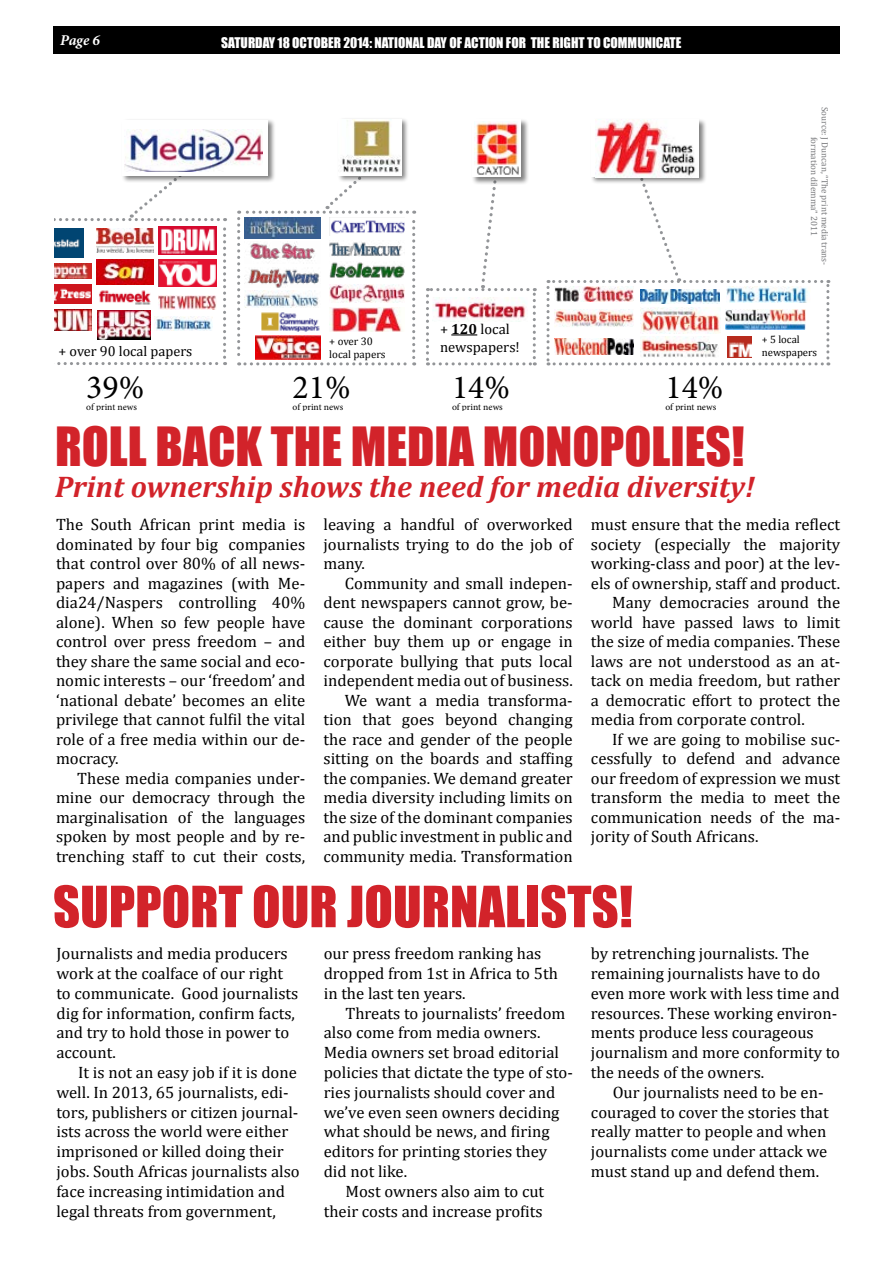
<style>
.page{position:relative;width:893px;height:1263px;background:#fff}
.page>*{position:absolute;margin:0;border:0;box-sizing:border-box;transform-origin:0 0}
.t1{font:52.5px "Impact";color:#d2232a}
.t2{font:49.65px "Impact";color:#d2232a}
.t3{font:33.75px "Minion Pro";color:#000}
.t4{font:italic 700 30px "Cambria";color:#d2232a}
.t5{font:16.5px/19.5px "Cambria";color:#000}
.t6{font:italic 700 15px "Minion Pro";color:#fff}
.t7{font:14.55px/17.5px "Cambria";color:#000}
.t8{font:14.25px "Cambria";color:#000}
.t9{font:13.5px "Impact";color:#fff}
.t10{font:10.95px/13px "Cambria";color:#000}
.t11{font:10.65px/12.9px "Cambria";color:#000}
.t12{font:9.6px "Minion Pro";color:#000}
.t13{font:9px/10.8px "Cambria";color:#77787b;text-align:center}
.s1{font-weight:700}
</style>
<div class="page">
<div style="left:54px;top:26px;width:786px;height:27px;background:#000"></div>
<img style="left:54px;top:183px;width:172px;height:182px">
<img style="left:237px;top:183px;width:178px;height:182px">
<img style="left:260px;top:311px;width:60px;height:21px">
<img style="left:256px;top:335px;width:64px;height:24px">
<div style="left:337px;top:117px;width:73px;height:66px;background:#000;opacity:.5"></div>
<img style="left:339px;top:119px;width:63px;height:57px">
<svg style="left:546px;top:185px;width:283px;height:180px"></svg>
<svg style="left:426px;top:187px;width:110px;height:178px"></svg>
<div style="left:471px;top:118px;width:58px;height:67px;background:#000;opacity:.5"></div>
<div style="left:472px;top:120px;width:49px;height:57px;background:#fff"></div>
<img style="left:475px;top:122px;width:43px;height:43px">
<img style="left:477px;top:166px;width:41px;height:9px">
<div style="left:121px;top:118px;width:155px;height:65px;background:#000;opacity:.5"></div>
<div style="left:123px;top:120px;width:145px;height:56px;background:#fff"></div>
<img style="left:124px;top:130px;width:138px;height:42px">
<div style="left:590px;top:118px;width:117px;height:67px;background:#000;opacity:.5"></div>
<div style="left:592px;top:120px;width:107px;height:57px;background:#fff"></div>
<img style="left:595px;top:120px;width:101px;height:57px">
<p class="t6" style="left:60px;top:29px;width:41px">Page 6</p>
<p class="t9" style="left:221px;top:32px;width:462px">SATURDAY 18 OCTOBER 2014: NATIONAL DAY OF ACTION FOR THE RIGHT TO COMMUNICATE</p>
<p class="t13" style="left:830px;top:107px;width:160px;rotate:90deg">Source: J Duncan, “The print media trans&shy;formation dilemma” 2011</p>
<p class="t7" style="left:440px;top:320px;width:81px">+ <span class="s1">120</span> local newspapers!</p>
<p class="t8" style="left:59px;top:343px;width:135px">+ over 90 local papers</p>
<p class="t10" style="left:329px;top:335px;width:58px">+ over 30 local papers</p>
<p class="t11" style="left:762px;top:333px;width:57px">+ 5 local newspapers</p>
<h3 class="t3" style="left:86px;top:365px;width:59px">39%</h3>
<p class="t12" style="left:86px;top:400px;width:52px">of print news</p>
<h3 class="t3" style="left:293px;top:365px;width:59px">21%</h3>
<p class="t12" style="left:293px;top:400px;width:52px">of print news</p>
<h3 class="t3" style="left:452px;top:365px;width:59px">14%</h3>
<p class="t12" style="left:452px;top:400px;width:52px">of print news</p>
<h3 class="t3" style="left:665px;top:365px;width:59px">14%</h3>
<p class="t12" style="left:665px;top:400px;width:52px">of print news</p>
<h2 class="t2" style="left:55px;top:408px;width:691px">ROLL BACK THE MEDIA MONOPOLIES!</h2>
<h3 class="t4" style="left:55px;top:466px;width:701px">Print ownership shows the need for media diversity!</h3>
<p class="t5" style="left:56px;top:515px;width:251px;text-align:justify">The South African print media is dominated by four big companies that control over 80% of all news&shy;papers and magazines (with Me&shy;dia24/Naspers controlling 40% alone). When so few people have control over press freedom – and they share the same social and eco&shy;nomic interests – our ‘freedom’ and ‘national debate’ becomes an elite privilege that cannot fulfil the vital role of a free media within our de&shy;mocracy.</p>
<p class="t5" style="left:56px;top:768px;width:251px;text-align:justify;text-indent:21px">These media companies under&shy;mine our democracy through the marginalisation of the languages spoken by most people and by re&shy;trenching staff to cut their costs,</p>
<p class="t5" style="left:323px;top:515px;width:251px;text-align:justify">leaving a handful of overworked journalists trying to do the job of many.</p>
<p class="t5" style="left:323px;top:573px;width:251px;text-align:right">Community and small indepen&shy;dent newspapers cannot grow, be&shy;cause the dominant corporations either buy them up or engage in corporate bullying that puts local independent media out of business.<br>We want a media transforma&shy;tion that goes beyond changing the race and gender of the people sitting on the boards and staffing the companies. We demand greater media diversity including limits on the size of the dominant companies and public investment in public and community media. Transformation</p>
<p class="t5" style="left:591px;top:515px;width:251px">must ensure that the media reflect</p>
<p class="t5" style="left:591px;top:534px;width:251px">society (especially the majority</p>
<p class="t5" style="left:591px;top:554px;width:251px">working-class and poor) at the lev-</p>
<p class="t5" style="left:591px;top:573px;width:251px">els of ownership, staff and product.</p>
<p class="t5" style="left:612px;top:593px;width:230px">Many democracies around the</p>
<p class="t5" style="left:591px;top:612px;width:251px">world have passed laws to limit</p>
<p class="t5" style="left:591px;top:632px;width:251px">the size of media companies. These</p>
<p class="t5" style="left:591px;top:651px;width:251px">laws are not understood as an at-</p>
<p class="t5" style="left:591px;top:671px;width:251px">tack on media freedom, but rather</p>
<p class="t5" style="left:591px;top:690px;width:251px">a democratic effort to protect the</p>
<p class="t5" style="left:591px;top:710px;width:215px">media from corporate control.</p>
<p class="t5" style="left:612px;top:729px;width:229px">If we are going to mobilise suc-</p>
<p class="t5" style="left:591px;top:749px;width:251px">cessfully to defend and advance</p>
<p class="t5" style="left:591px;top:768px;width:251px">our freedom of expression we must</p>
<p class="t5" style="left:591px;top:788px;width:251px">transform the media to meet the</p>
<p class="t5" style="left:591px;top:807px;width:251px">communication needs of the ma-</p>
<p class="t5" style="left:591px;top:827px;width:169px">jority of South Africans.</p>
<h1 class="t1" style="left:53px;top:866px;width:581px">SUPPORT OUR JOURNALISTS!</h1>
<p class="t5" style="left:56px;top:943px;width:243px">Journalists and media producers work at the coalface of our right to communicate. Good journalists dig for information, confirm facts, and try to hold those in power to account.</p>
<p class="t5" style="left:56px;top:1062px;width:245px;text-indent:22px">It is not an easy job if it is done well. In 2013, 65 journalists, edi&shy;tors, publishers or citizen journal&shy;ists across the world were either imprisoned or killed doing their jobs. South Africas journalists also face increasing intimidation and legal threats from government,</p>
<p class="t5" style="left:324px;top:943px;width:236px">our press freedom ranking has dropped from 1st in Africa to 5th in the last ten years.</p>
<p class="t5" style="left:345px;top:1003px;width:221px">Threats to journalists’ freedom</p>
<p class="t5" style="left:324px;top:1023px;width:218px">also come from media owners.</p>
<p class="t5" style="left:324px;top:1043px;width:237px">Media owners set broad editorial</p>
<p class="t5" style="left:324px;top:1062px;width:251px">policies that dictate the type of sto-</p>
<p class="t5" style="left:324px;top:1082px;width:233px">ries journalists should cover and</p>
<p class="t5" style="left:324px;top:1102px;width:237px">we’ve even seen owners deciding</p>
<p class="t5" style="left:324px;top:1122px;width:227px">what should be news, and firing</p>
<p class="t5" style="left:324px;top:1142px;width:225px">editors for printing stories they</p>
<p class="t5" style="left:324px;top:1161px;width:85px">did not like.</p>
<p class="t5" style="left:345px;top:1181px;width:200px">Most owners also aim to cut</p>
<p class="t5" style="left:324px;top:1201px;width:221px">their costs and increase profits</p>
<p class="t5" style="left:591px;top:943px;width:251px">by retrenching journalists. The remaining journalists have to do even more work with less time and resources. These working environ&shy;ments produce less courageous journalism and more conformity to the needs of the owners.</p>
<p class="t5" style="left:591px;top:1082px;width:239px;text-indent:22px">Our journalists need to be en&shy;couraged to cover the stories that really matter to people and when journalists come under attack we must stand up and defend them.</p>
</div>
